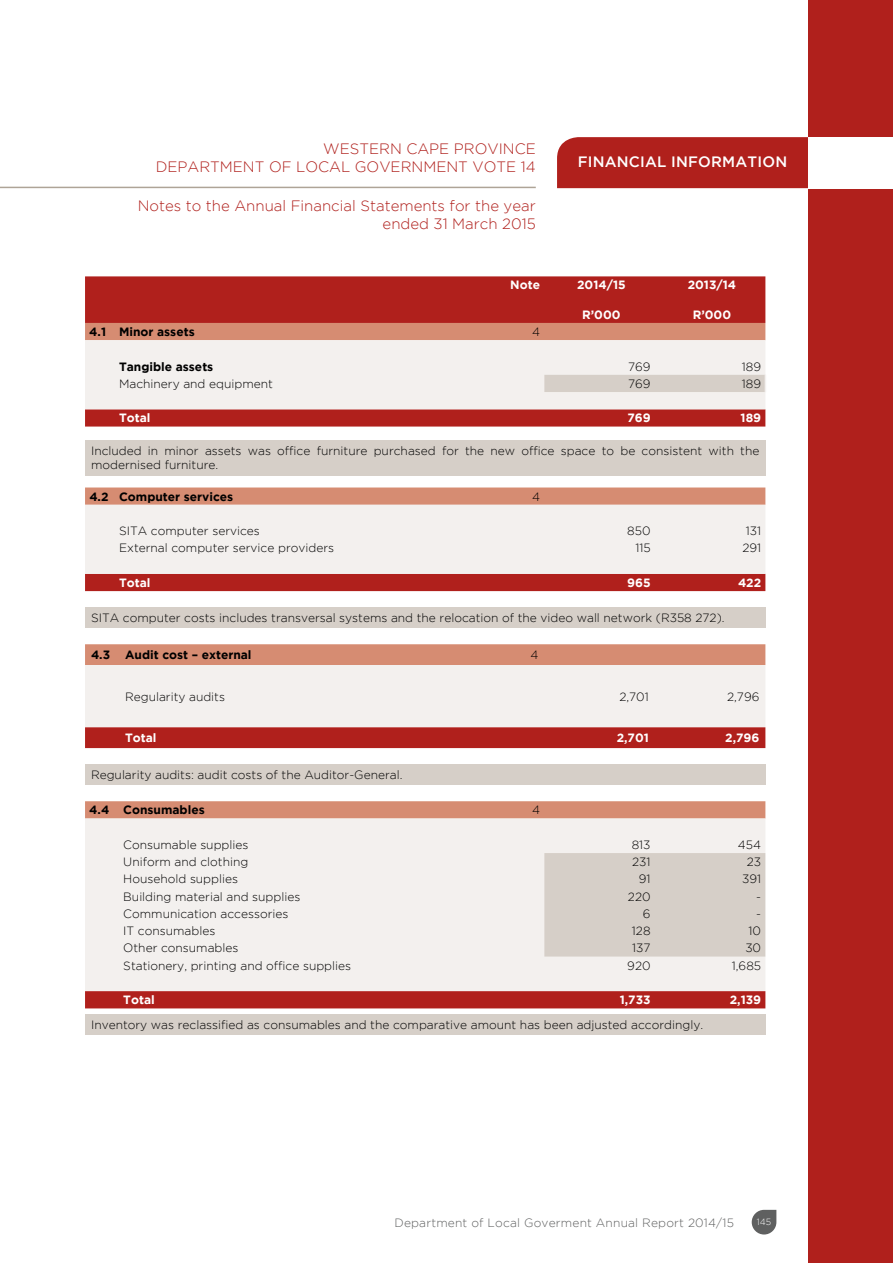
<style>
.page{position:relative;width:893px;height:1263px;background:#fff}
.page>*{position:absolute;margin:0;border:0;box-sizing:border-box;transform-origin:0 0}
.t1{font:300 15px/18px "Gotham";color:#b0201c;text-align:right}
.t2{font:500 15px "Gotham";letter-spacing:.015em;color:#fff}
.t3{font:300 12px/14.4px "Gotham";color:#000}
.t4{font:700 12px "Gotham";color:#000}
.t5{font:700 12px "Gotham";color:#fff}
.t6{font:300 12px "Gotham";letter-spacing:.015em;color:#5f6060}
.t7{font:300 9px "Gotham";color:#fff}
</style>
<div class="page">
<div style="left:557px;top:137px;width:251px;height:51px;background:#b0201c"></div>
<div style="left:808px;top:0;width:85px;height:1263px;background:#b0201c"></div>
<div style="left:808px;top:137px;width:85px;height:51px;background:#fff"></div>
<hr style="left:0;top:187px;width:536px;height:1px;background:#aea497">
<svg style="left:752px;top:1210px;width:24px;height:24px"></svg>
<div style="left:85px;top:276px;width:680px;height:315px;background:#b0201c"></div>
<div style="left:85px;top:323px;width:680px;height:17px;background:#d68c72"></div>
<svg style="left:85px;top:340px;width:680px;height:234px;background:#ebd6d2"></svg>
<div style="left:544px;top:375px;width:222px;height:17px;background:#d6cfc8"></div>
<div style="left:85px;top:607px;width:680px;height:21px;background:#d6cfc8"></div>
<svg style="left:85px;top:644px;width:680px;height:104px;background:#dfb2ab"></svg>
<div style="left:85px;top:764px;width:680px;height:21px;background:#d6cfc8"></div>
<div style="left:85px;top:801px;width:680px;height:17px;background:#d68c72"></div>
<div style="left:85px;top:818px;width:680px;height:173px;background:#f3f0ee"></div>
<div style="left:544px;top:853px;width:221px;height:104px;background:#d6cfc8"></div>
<div style="left:85px;top:991px;width:680px;height:17px;background:#b0201c"></div>
<div style="left:85px;top:1014px;width:680px;height:21px;background:#d6cfc8"></div>
<div style="left:85px;top:440px;width:680px;height:35px;background:#d6cfc8"></div>
<p class="t1" style="left:156px;top:139px;width:382px">WESTERN CAPE PROVINCE<br>DEPARTMENT OF LOCAL GOVERNMENT VOTE 14</p>
<p class="t1" style="left:138px;top:196px;width:400px">Notes to the Annual Financial Statements for the year ended 31 March 2015</p>
<p class="t2" style="left:578px;top:154px;width:211px">FINANCIAL INFORMATION</p>
<p class="t5" style="left:510px;top:278px;width:31px">Note</p>
<p class="t5" style="left:577px;top:278px;width:50px">2014/15</p>
<p class="t5" style="left:582px;top:307px;width:40px">R’000</p>
<p class="t5" style="left:688px;top:278px;width:50px">2013/14</p>
<p class="t5" style="left:693px;top:307px;width:40px">R’000</p>
<p class="t4" style="left:89px;top:325px;width:107px">4.1 Minor assets</p>
<p class="t3" style="left:532px;top:324px;width:9px">4</p>
<p class="t4" style="left:119px;top:359px;width:96px">Tangible assets</p>
<p class="t3" style="left:628px;top:359px;width:24px">769</p>
<p class="t3" style="left:742px;top:359px;width:21px">189</p>
<p class="t3" style="left:119px;top:376px;width:155px">Machinery and equipment</p>
<p class="t3" style="left:628px;top:376px;width:24px">769</p>
<p class="t3" style="left:742px;top:376px;width:21px">189</p>
<p class="t5" style="left:119px;top:411px;width:33px">Total</p>
<p class="t5" style="left:627px;top:411px;width:25px">769</p>
<p class="t5" style="left:741px;top:411px;width:22px">189</p>
<p class="t3" style="left:91px;top:443px;width:670px">Included in minor assets was office furniture purchased for the new office space to be consistent with the modernised furniture.</p>
<p class="t4" style="left:89px;top:489px;width:145px">4.2 Computer services</p>
<p class="t3" style="left:532px;top:489px;width:9px">4</p>
<p class="t3" style="left:119px;top:523px;width:142px">SITA computer services</p>
<p class="t3" style="left:627px;top:523px;width:25px">850</p>
<p class="t3" style="left:746px;top:523px;width:17px">131</p>
<p class="t3" style="left:119px;top:541px;width:217px">External computer service providers</p>
<p class="t3" style="left:635px;top:541px;width:17px">115</p>
<p class="t3" style="left:742px;top:541px;width:20px">291</p>
<p class="t5" style="left:119px;top:576px;width:33px">Total</p>
<p class="t5" style="left:627px;top:576px;width:25px">965</p>
<p class="t5" style="left:738px;top:576px;width:25px">422</p>
<p class="t3" style="left:91px;top:610px;width:635px">SITA computer costs includes transversal systems and the relocation of the video wall network (R358 272).</p>
<p class="t4" style="left:91px;top:648px;width:162px">4.3 Audit cost – external</p>
<p class="t3" style="left:530px;top:647px;width:9px">4</p>
<p class="t3" style="left:125px;top:689px;width:101px">Regularity audits</p>
<p class="t3" style="left:619px;top:689px;width:31px">2,701</p>
<p class="t3" style="left:727px;top:689px;width:34px">2,796</p>
<p class="t5" style="left:125px;top:731px;width:33px">Total</p>
<p class="t5" style="left:617px;top:731px;width:34px">2,701</p>
<p class="t5" style="left:725px;top:731px;width:36px">2,796</p>
<p class="t3" style="left:91px;top:767px;width:313px">Regularity audits: audit costs of the Auditor-General.</p>
<p class="t4" style="left:89px;top:803px;width:117px">4.4 Consumables</p>
<p class="t3" style="left:532px;top:803px;width:9px">4</p>
<p class="t3" style="left:123px;top:837px;width:127px">Consumable supplies</p>
<p class="t3" style="left:632px;top:837px;width:20px">813</p>
<p class="t3" style="left:738px;top:837px;width:25px">454</p>
<p class="t3" style="left:123px;top:854px;width:127px">Uniform and clothing</p>
<p class="t3" style="left:632px;top:854px;width:20px">231</p>
<p class="t3" style="left:747px;top:854px;width:16px">23</p>
<p class="t3" style="left:123px;top:872px;width:116px">Household supplies</p>
<p class="t3" style="left:639px;top:872px;width:13px">91</p>
<p class="t3" style="left:742px;top:872px;width:21px">391</p>
<p class="t3" style="left:123px;top:889px;width:179px">Building material and supplies</p>
<p class="t3" style="left:628px;top:889px;width:24px">220</p>
<p class="t3" style="left:756px;top:889px;width:6px">-</p>
<p class="t3" style="left:123px;top:906px;width:167px">Communication accessories</p>
<p class="t3" style="left:643px;top:906px;width:9px">6</p>
<p class="t3" style="left:756px;top:906px;width:6px">-</p>
<p class="t3" style="left:123px;top:923px;width:94px">IT consumables</p>
<p class="t3" style="left:632px;top:923px;width:20px">128</p>
<p class="t3" style="left:749px;top:923px;width:14px">10</p>
<p class="t3" style="left:123px;top:941px;width:117px">Other consumables</p>
<p class="t3" style="left:632px;top:941px;width:20px">137</p>
<p class="t3" style="left:745px;top:941px;width:17px">30</p>
<p class="t3" style="left:123px;top:958px;width:229px">Stationery, printing and office supplies</p>
<p class="t3" style="left:627px;top:958px;width:25px">920</p>
<p class="t3" style="left:732px;top:958px;width:31px">1,685</p>
<p class="t5" style="left:123px;top:993px;width:33px">Total</p>
<p class="t5" style="left:620px;top:993px;width:32px">1,733</p>
<p class="t5" style="left:730px;top:993px;width:33px">2,139</p>
<p class="t3" style="left:91px;top:1017px;width:614px">Inventory was reclassified as consumables and the comparative amount has been adjusted accordingly.</p>
<p class="t6" style="left:394px;top:1216px;width:341px">Department of Local Goverment Annual Report 2014/15</p>
<p class="t7" style="left:757px;top:1217px;width:16px">145</p>
</div>
